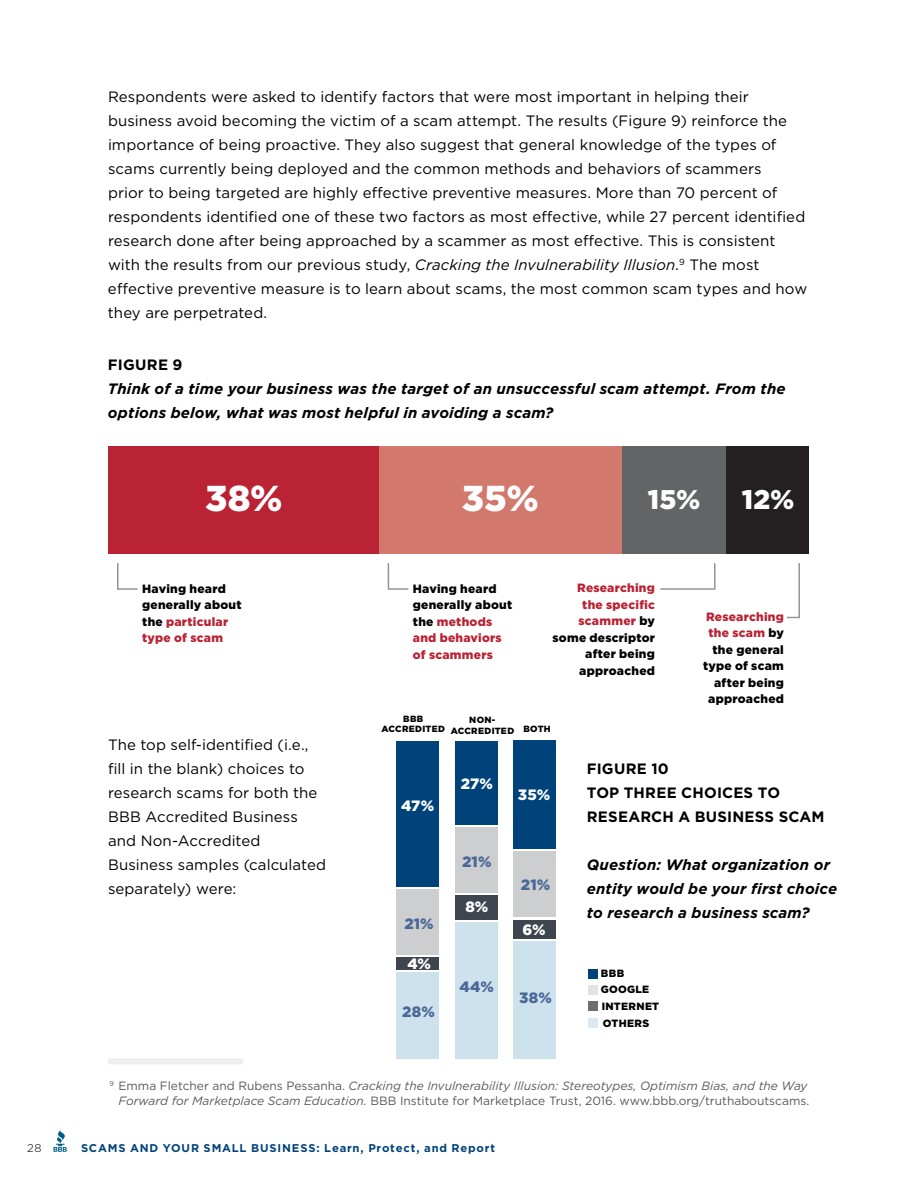
<style>
.page{position:relative;width:918px;height:1188px;background:#fff}
.page>*{position:absolute;margin:0;border:0;box-sizing:border-box;transform-origin:0 0}
.t1{font:900 36px "Gotham";color:#fff}
.t2{font:900 27px "Gotham";color:#fff}
.t3{font:15px/24px "Gotham";letter-spacing:.005em;color:#000}
.t4{font:italic 700 15px/24px "Gotham";letter-spacing:.01em;color:#000}
.t5{font:700 15px/24px "Gotham";letter-spacing:.01em;color:#000}
.t6{font:900 15px "Gotham";letter-spacing:.015em;color:#4a6798}
.t7{font:900 15px "Gotham";color:#fff}
.t8{font:italic 12px/15px "Gotham";color:#58595b;text-align:right}
.t9{font:900 12px/16.5px "Gotham";letter-spacing:.02em;color:#000;text-align:right}
.t10{font:900 12px/16.5px "Gotham";letter-spacing:.025em;color:#ba2334}
.t11{font:700 11.25px "Gotham";letter-spacing:.07em;color:#00437b}
.t12{font:300 11.25px "Gotham";color:#000}
.t13{font:900 10.5px/16.6px "Gotham";letter-spacing:.03em;color:#000}
.t14{font:900 9px/10.8px "Gotham";letter-spacing:.03em;color:#000;text-align:center}
.s1{font-style:italic}
.s2{color:#ba2334}
.s3{color:#000}
.s4{font-style:normal}
</style>
<div class="page">
<div style="left:108px;top:1058px;width:135px;height:6px;background:#efeff0"></div>
<div style="left:726px;top:446px;width:83px;height:108px;background:#241f21"></div>
<div style="left:622px;top:446px;width:104px;height:108px;background:#636466"></div>
<div style="left:379px;top:446px;width:243px;height:108px;background:#d2786d"></div>
<div style="left:108px;top:446px;width:271px;height:108px;background:#ba2334"></div>
<svg style="left:117px;top:563px;width:21px;height:27px"></svg>
<svg style="left:387px;top:563px;width:22px;height:27px"></svg>
<svg style="left:660px;top:563px;width:56px;height:27px"></svg>
<svg style="left:786px;top:563px;width:14px;height:56px"></svg>
<div style="left:397px;top:741px;width:42px;height:145px;background:#00437b"></div>
<div style="left:455px;top:741px;width:42px;height:83px;background:#00437b"></div>
<div style="left:514px;top:741px;width:42px;height:108px;background:#00437b"></div>
<div style="left:397px;top:889px;width:42px;height:65px;background:#cccecf"></div>
<div style="left:455px;top:827px;width:42px;height:65px;background:#cccecf"></div>
<div style="left:514px;top:852px;width:42px;height:65px;background:#cccecf"></div>
<div style="left:397px;top:957px;width:42px;height:12px;background:#3f454f"></div>
<div style="left:455px;top:895px;width:42px;height:25px;background:#3f454f"></div>
<div style="left:514px;top:920px;width:42px;height:18px;background:#3f454f"></div>
<div style="left:397px;top:972px;width:42px;height:87px;background:#cde2ec"></div>
<div style="left:455px;top:923px;width:42px;height:136px;background:#cde2ec"></div>
<div style="left:514px;top:941px;width:42px;height:118px;background:#cde2ec"></div>
<div style="left:588px;top:969px;width:10px;height:9px;background:#00437b"></div>
<div style="left:588px;top:985px;width:10px;height:10px;background:#e1e2e3"></div>
<div style="left:588px;top:1001px;width:10px;height:10px;background:#6d6e71"></div>
<div style="left:588px;top:1018px;width:10px;height:10px;background:#daeaf1"></div>
<svg style="left:54px;top:1130px;width:14px;height:22px"></svg>
<p class="t3" style="left:108px;top:84px;width:701px">Respondents were asked to identify factors that were most important in helping their business avoid becoming the victim of a scam attempt. The results (Figure 9) reinforce the importance of being proactive. They also suggest that general knowledge of the types of scams currently being deployed and the common methods and behaviors of scammers<br>prior to being targeted are highly effective preventive measures. More than 70 percent of respondents identified one of these two factors as most effective, while 27 percent identified research done after being approached by a scammer as most effective. This is consistent with the results from our previous study, <span class="s1">Cracking the Invulnerability Illusion</span>.<sup>9</sup> The most effective preventive measure is to learn about scams, the most common scam types and how they are perpetrated.</p>
<p class="t5" style="left:108px;top:353px;width:76px">FIGURE 9</p>
<p class="t4" style="left:108px;top:377px;width:679px">Think of a time your business was the target of an unsuccessful scam attempt. From the options below, what was most helpful in avoiding a scam?</p>
<h1 class="t1" style="left:205px;top:473px;width:79px">38%</h1>
<h1 class="t1" style="left:462px;top:473px;width:78px">35%</h1>
<h2 class="t2" style="left:648px;top:481px;width:54px">15%</h2>
<h2 class="t2" style="left:742px;top:481px;width:54px">12%</h2>
<p class="t9" style="left:142px;top:580px;width:101px;text-align:left">Having heard generally about the <span class="s2">particular type of scam</span></p>
<p class="t10" style="left:413px;top:580px;width:101px"><span class="s3">Having heard generally about the</span> methods and behaviors of scammers</p>
<p class="t9" style="left:553px;top:580px;width:104px"><span class="s2">Researching<br>the specific scammer</span> by some descriptor after being approached</p>
<p class="t14" style="left:381px;top:713px;width:65px">BBB<br>ACCREDITED</p>
<p class="t14" style="left:451px;top:714px;width:101px;text-align:left;text-indent:19px">NON-<br>ACCREDITED BOTH</p>
<p class="t9" style="left:703px;top:608px;width:82px"><span class="s2">Researching the scam</span> by the general type of scam after being approached</p>
<p class="t3" style="left:108px;top:732px;width:220px">The top self-identified (i.e., fill in the blank) choices to research scams for both the<br>BBB Accredited Business and Non-Accredited<br>Business samples (calculated separately) were:</p>
<p class="t7" style="left:401px;top:795px;width:35px">47%</p>
<p class="t6" style="left:404px;top:914px;width:31px">21%</p>
<p class="t7" style="left:407px;top:953px;width:25px">4%</p>
<p class="t6" style="left:402px;top:1002px;width:34px">28%</p>
<p class="t7" style="left:461px;top:774px;width:34px">27%</p>
<p class="t6" style="left:462px;top:851px;width:31px">21%</p>
<p class="t7" style="left:465px;top:897px;width:24px">8%</p>
<p class="t6" style="left:460px;top:977px;width:36px">44%</p>
<p class="t7" style="left:518px;top:784px;width:34px">35%</p>
<p class="t6" style="left:521px;top:874px;width:31px">21%</p>
<p class="t7" style="left:523px;top:920px;width:25px">6%</p>
<p class="t6" style="left:519px;top:988px;width:34px">38%</p>
<p class="t5" style="left:587px;top:757px;width:239px">FIGURE 10<br>TOP THREE CHOICES TO<br>RESEARCH A BUSINESS SCAM</p>
<p class="t4" style="left:587px;top:853px;width:252px">Question: What organization or entity would be your first choice to research a business scam?</p>
<p class="t13" style="left:601px;top:965px;width:60px">BBB<br>GOOGLE<br>INTERNET<br>OTHERS</p>
<p class="t8" style="left:110px;top:1078px;width:701px"><sup>9</sup> <span class="s4">Emma Fletcher and Rubens Pessanha.</span> Cracking the Invulnerability Illusion: Stereotypes, Optimism Bias, and the Way<br>Forward for Marketplace Scam Education. <span class="s4">BBB Institute for Marketplace Trust, 2016. www.bbb.org/truthaboutscams.</span></p>
<p class="t12" style="left:27px;top:1141px;width:16px">28</p>
<p class="t11" style="left:81px;top:1140px;width:416px">SCAMS AND YOUR SMALL BUSINESS: Learn, Protect, and Report</p>
</div>
